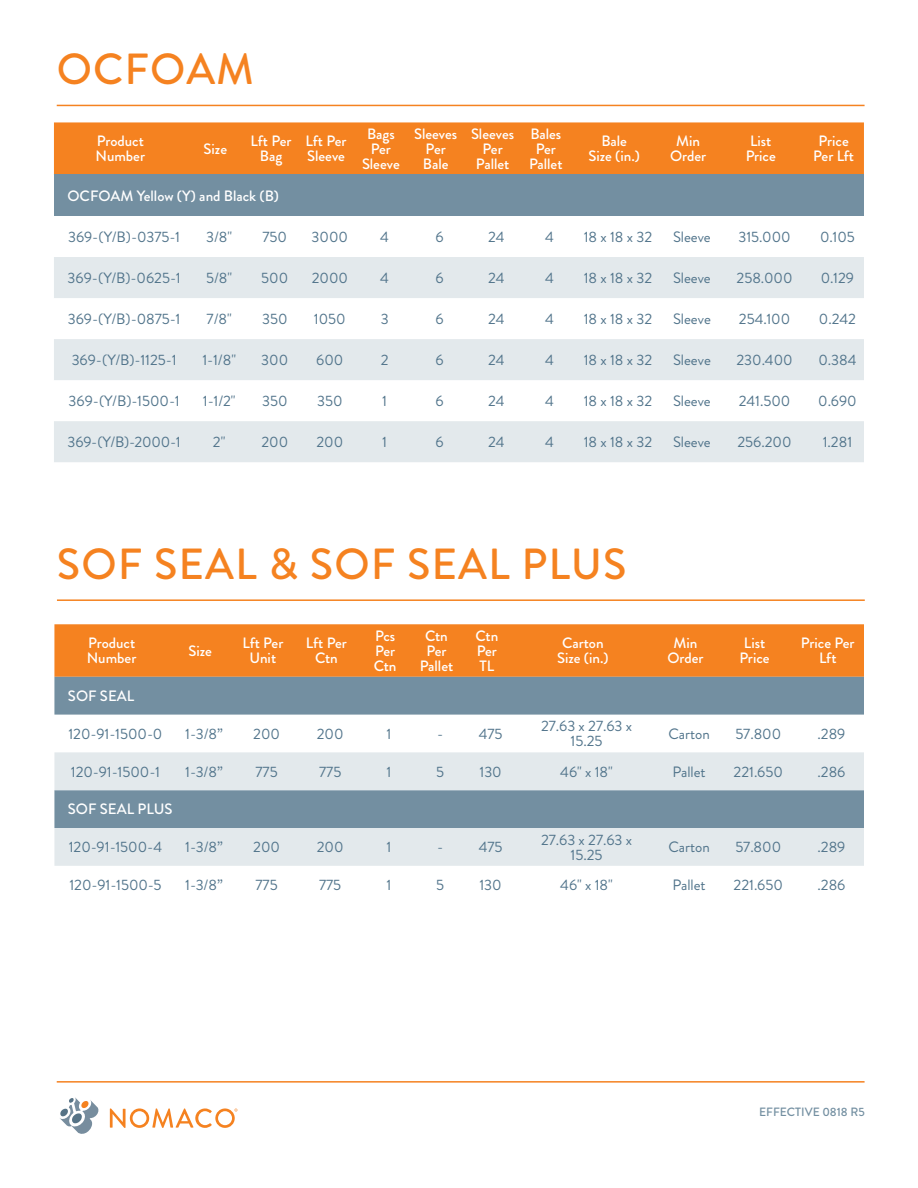
<style>
.page{position:relative;width:918px;height:1188px;background:#fff}
.page>*{position:absolute;margin:0;border:0;box-sizing:border-box;transform-origin:0 0}
.t1{font:500 43.5px "Brandon Grotesque";letter-spacing:.025em;color:#f58220}
.t2{font:15px/15px "Brandon Grotesque";color:#51748b;text-align:center}
.t3{font:500 15px/15px "Brandon Grotesque";color:#fff;text-align:center}
.t4{font:500 12px "Brandon Grotesque";color:#738fa1}
</style>
<div class="page">
<svg style="left:60px;top:1097px;width:39px;height:37px"></svg>
<svg style="left:110px;top:1108px;width:127px;height:20px"></svg>
<hr style="left:57px;top:1081px;width:808px;height:2px;background:#f58220">
<hr style="left:57px;top:105px;width:808px;height:1px;background:#f58220">
<div style="left:54px;top:122px;width:810px;height:53px;background:#f58220"></div>
<div style="left:54px;top:175px;width:810px;height:41px;background:#738fa1"></div>
<svg style="left:54px;top:257px;width:810px;height:205px;fill:#e3e9ec"></svg>
<div style="left:54px;top:624px;width:810px;height:53px;background:#f58220"></div>
<div style="left:54px;top:677px;width:810px;height:38px;background:#738fa1"></div>
<svg style="left:54px;top:752px;width:810px;height:114px;background:#becbd3"></svg>
<hr style="left:57px;top:599px;width:808px;height:2px;background:#f58220">
<h1 class="t1" style="left:57px;top:39px;width:199px">OCFOAM</h1>
<p class="t3" style="left:96px;top:134px;width:51px;text-align:left">Product<br>Number</p>
<p class="t3" style="left:204px;top:142px;width:25px">Size</p>
<p class="t3" style="left:251px;top:134px;width:42px">Lft Per<br>Bag</p>
<p class="t3" style="left:306px;top:134px;width:42px;text-align:left">Lft Per<br>Sleeve</p>
<p class="t3" style="left:362px;top:127px;width:39px">Bags<br>Per<br>Sleeve</p>
<p class="t3" style="left:414px;top:127px;width:45px">Sleeves<br>Per<br>Bale</p>
<p class="t3" style="left:471px;top:127px;width:45px">Sleeves<br>Per<br>Pallet</p>
<p class="t3" style="left:529px;top:127px;width:35px">Bales<br>Per<br>Pallet</p>
<p class="t3" style="left:588px;top:134px;width:53px">Bale<br>Size (in.)</p>
<p class="t3" style="left:670px;top:134px;width:38px">Min<br>Order</p>
<p class="t3" style="left:746px;top:134px;width:32px;text-align:left">List<br>Price</p>
<p class="t3" style="left:813px;top:134px;width:42px">Price<br>Per Lft</p>
<p class="t3" style="left:67px;top:188px;width:213px">OCFOAM Yellow (Y) and Black (B)</p>
<p class="t2" style="left:68px;top:229px;width:114px">369-(Y/B)-0375-1</p>
<p class="t2" style="left:206px;top:229px;width:27px">3/8"</p>
<p class="t2" style="left:262px;top:229px;width:26px">750</p>
<p class="t2" style="left:312px;top:229px;width:38px">3000</p>
<p class="t2" style="left:380px;top:229px;width:10px">4</p>
<p class="t2" style="left:435px;top:229px;width:10px">6</p>
<p class="t2" style="left:488px;top:229px;width:18px">24</p>
<p class="t2" style="left:545px;top:229px;width:10px">4</p>
<p class="t2" style="left:584px;top:229px;width:70px">18 x 18 x 32</p>
<p class="t2" style="left:673px;top:229px;width:39px">Sleeve</p>
<p class="t2" style="left:738px;top:229px;width:54px">315.000</p>
<p class="t2" style="left:820px;top:229px;width:36px">0.105</p>
<p class="t2" style="left:68px;top:270px;width:115px">369-(Y/B)-0625-1</p>
<p class="t2" style="left:206px;top:270px;width:27px">5/8"</p>
<p class="t2" style="left:261px;top:270px;width:28px">500</p>
<p class="t2" style="left:312px;top:270px;width:38px">2000</p>
<p class="t2" style="left:380px;top:270px;width:10px">4</p>
<p class="t2" style="left:435px;top:270px;width:10px">6</p>
<p class="t2" style="left:488px;top:270px;width:18px">24</p>
<p class="t2" style="left:545px;top:270px;width:10px">4</p>
<p class="t2" style="left:584px;top:270px;width:70px">18 x 18 x 32</p>
<p class="t2" style="left:673px;top:270px;width:39px">Sleeve</p>
<p class="t2" style="left:737px;top:270px;width:57px">258.000</p>
<p class="t2" style="left:821px;top:270px;width:35px">0.129</p>
<p class="t2" style="left:68px;top:311px;width:114px">369-(Y/B)-0875-1</p>
<p class="t2" style="left:207px;top:311px;width:27px">7/8"</p>
<p class="t2" style="left:262px;top:311px;width:27px">350</p>
<p class="t2" style="left:314px;top:311px;width:33px">1050</p>
<p class="t2" style="left:381px;top:311px;width:9px">3</p>
<p class="t2" style="left:435px;top:311px;width:10px">6</p>
<p class="t2" style="left:488px;top:311px;width:18px">24</p>
<p class="t2" style="left:545px;top:311px;width:10px">4</p>
<p class="t2" style="left:584px;top:311px;width:70px">18 x 18 x 32</p>
<p class="t2" style="left:673px;top:311px;width:39px">Sleeve</p>
<p class="t2" style="left:739px;top:311px;width:53px">254.100</p>
<p class="t2" style="left:819px;top:311px;width:39px">0.242</p>
<p class="t2" style="left:72px;top:352px;width:106px">369-(Y/B)-1125-1</p>
<p class="t2" style="left:202px;top:352px;width:35px">1-1/8"</p>
<p class="t2" style="left:261px;top:352px;width:28px">300</p>
<p class="t2" style="left:316px;top:352px;width:29px">600</p>
<p class="t2" style="left:381px;top:352px;width:9px">2</p>
<p class="t2" style="left:435px;top:352px;width:10px">6</p>
<p class="t2" style="left:488px;top:352px;width:18px">24</p>
<p class="t2" style="left:545px;top:352px;width:10px">4</p>
<p class="t2" style="left:584px;top:352px;width:70px">18 x 18 x 32</p>
<p class="t2" style="left:673px;top:352px;width:39px">Sleeve</p>
<p class="t2" style="left:736px;top:352px;width:58px">230.400</p>
<p class="t2" style="left:818px;top:352px;width:40px">0.384</p>
<p class="t2" style="left:69px;top:393px;width:113px">369-(Y/B)-1500-1</p>
<p class="t2" style="left:203px;top:393px;width:34px">1-1/2"</p>
<p class="t2" style="left:262px;top:393px;width:27px">350</p>
<p class="t2" style="left:317px;top:393px;width:27px">350</p>
<p class="t2" style="left:382px;top:393px;width:6px">1</p>
<p class="t2" style="left:435px;top:393px;width:10px">6</p>
<p class="t2" style="left:488px;top:393px;width:18px">24</p>
<p class="t2" style="left:545px;top:393px;width:10px">4</p>
<p class="t2" style="left:584px;top:393px;width:70px">18 x 18 x 32</p>
<p class="t2" style="left:673px;top:393px;width:39px">Sleeve</p>
<p class="t2" style="left:739px;top:393px;width:53px">241.500</p>
<p class="t2" style="left:818px;top:393px;width:40px">0.690</p>
<p class="t2" style="left:68px;top:435px;width:115px">369-(Y/B)-2000-1</p>
<p class="t2" style="left:213px;top:435px;width:14px">2"</p>
<p class="t2" style="left:261px;top:435px;width:28px">200</p>
<p class="t2" style="left:316px;top:435px;width:28px">200</p>
<p class="t2" style="left:382px;top:435px;width:6px">1</p>
<p class="t2" style="left:435px;top:435px;width:10px">6</p>
<p class="t2" style="left:488px;top:435px;width:18px">24</p>
<p class="t2" style="left:545px;top:435px;width:10px">4</p>
<p class="t2" style="left:584px;top:435px;width:70px">18 x 18 x 32</p>
<p class="t2" style="left:673px;top:435px;width:39px">Sleeve</p>
<p class="t2" style="left:738px;top:435px;width:56px">256.200</p>
<p class="t2" style="left:823px;top:435px;width:31px">1.281</p>
<h1 class="t1" style="left:57px;top:534px;width:571px">SOF SEAL &amp; SOF SEAL PLUS</h1>
<p class="t3" style="left:87px;top:636px;width:51px;text-align:left">Product<br>Number</p>
<p class="t3" style="left:188px;top:643px;width:25px">Size</p>
<p class="t3" style="left:242px;top:636px;width:42px">Lft Per<br>Unit</p>
<p class="t3" style="left:306px;top:636px;width:42px">Lft Per<br>Ctn</p>
<p class="t3" style="left:374px;top:628px;width:24px;text-align:justify">Pcs Per Ctn</p>
<p class="t3" style="left:420px;top:628px;width:35px">Ctn<br>Per<br>Pallet</p>
<p class="t3" style="left:475px;top:628px;width:24px;text-align:justify">Ctn Per TL</p>
<p class="t3" style="left:557px;top:636px;width:53px">Carton<br>Size (in.)</p>
<p class="t3" style="left:667px;top:636px;width:38px">Min<br>Order</p>
<p class="t3" style="left:739px;top:636px;width:32px;text-align:left">List<br>Price</p>
<p class="t3" style="left:801px;top:636px;width:55px">Price Per<br>Lft</p>
<p class="t3" style="left:68px;top:689px;width:68px">SOF SEAL</p>
<p class="t2" style="left:68px;top:726px;width:96px">120-91-1500-0</p>
<p class="t2" style="left:185px;top:726px;width:39px">1-3/8”</p>
<p class="t2" style="left:253px;top:726px;width:28px">200</p>
<p class="t2" style="left:317px;top:726px;width:28px">200</p>
<p class="t2" style="left:386px;top:726px;width:6px">1</p>
<p class="t2" style="left:437px;top:726px;width:67px">- 475</p>
<p class="t2" style="left:541px;top:719px;width:92px">27.63 x 27.63 x<br>15.25</p>
<p class="t2" style="left:668px;top:726px;width:43px">Carton</p>
<p class="t2" style="left:735px;top:726px;width:47px">57.800</p>
<p class="t2" style="left:818px;top:726px;width:29px">.289</p>
<p class="t2" style="left:71px;top:764px;width:91px">120-91-1500-1</p>
<p class="t2" style="left:185px;top:764px;width:39px">1-3/8”</p>
<p class="t2" style="left:255px;top:764px;width:24px">775</p>
<p class="t2" style="left:319px;top:764px;width:24px">775</p>
<p class="t2" style="left:386px;top:764px;width:6px">1</p>
<p class="t2" style="left:436px;top:764px;width:9px">5</p>
<p class="t2" style="left:479px;top:764px;width:24px">130</p>
<p class="t2" style="left:560px;top:764px;width:54px">46" x 18"</p>
<p class="t2" style="left:673px;top:764px;width:35px">Pallet</p>
<p class="t2" style="left:734px;top:764px;width:51px">221.650</p>
<p class="t2" style="left:818px;top:764px;width:29px">.286</p>
<p class="t3" style="left:68px;top:802px;width:106px">SOF SEAL PLUS</p>
<p class="t2" style="left:69px;top:840px;width:95px">120-91-1500-4</p>
<p class="t2" style="left:185px;top:840px;width:39px">1-3/8”</p>
<p class="t2" style="left:253px;top:840px;width:28px">200</p>
<p class="t2" style="left:317px;top:840px;width:28px">200</p>
<p class="t2" style="left:386px;top:840px;width:6px">1</p>
<p class="t2" style="left:437px;top:840px;width:67px">- 475</p>
<p class="t2" style="left:541px;top:832px;width:92px">27.63 x 27.63 x<br>15.25</p>
<p class="t2" style="left:668px;top:840px;width:43px">Carton</p>
<p class="t2" style="left:735px;top:840px;width:47px">57.800</p>
<p class="t2" style="left:818px;top:840px;width:29px">.289</p>
<p class="t2" style="left:69px;top:878px;width:94px">120-91-1500-5</p>
<p class="t2" style="left:185px;top:878px;width:39px">1-3/8”</p>
<p class="t2" style="left:255px;top:878px;width:24px">775</p>
<p class="t2" style="left:319px;top:878px;width:24px">775</p>
<p class="t2" style="left:386px;top:878px;width:6px">1</p>
<p class="t2" style="left:436px;top:878px;width:9px">5</p>
<p class="t2" style="left:479px;top:878px;width:24px">130</p>
<p class="t2" style="left:560px;top:878px;width:54px">46" x 18"</p>
<p class="t2" style="left:673px;top:878px;width:35px">Pallet</p>
<p class="t2" style="left:734px;top:878px;width:51px">221.650</p>
<p class="t2" style="left:818px;top:878px;width:29px">.286</p>
<p class="t4" style="left:759px;top:1104px;width:107px">EFFECTIVE 0818 R5</p>
</div>
